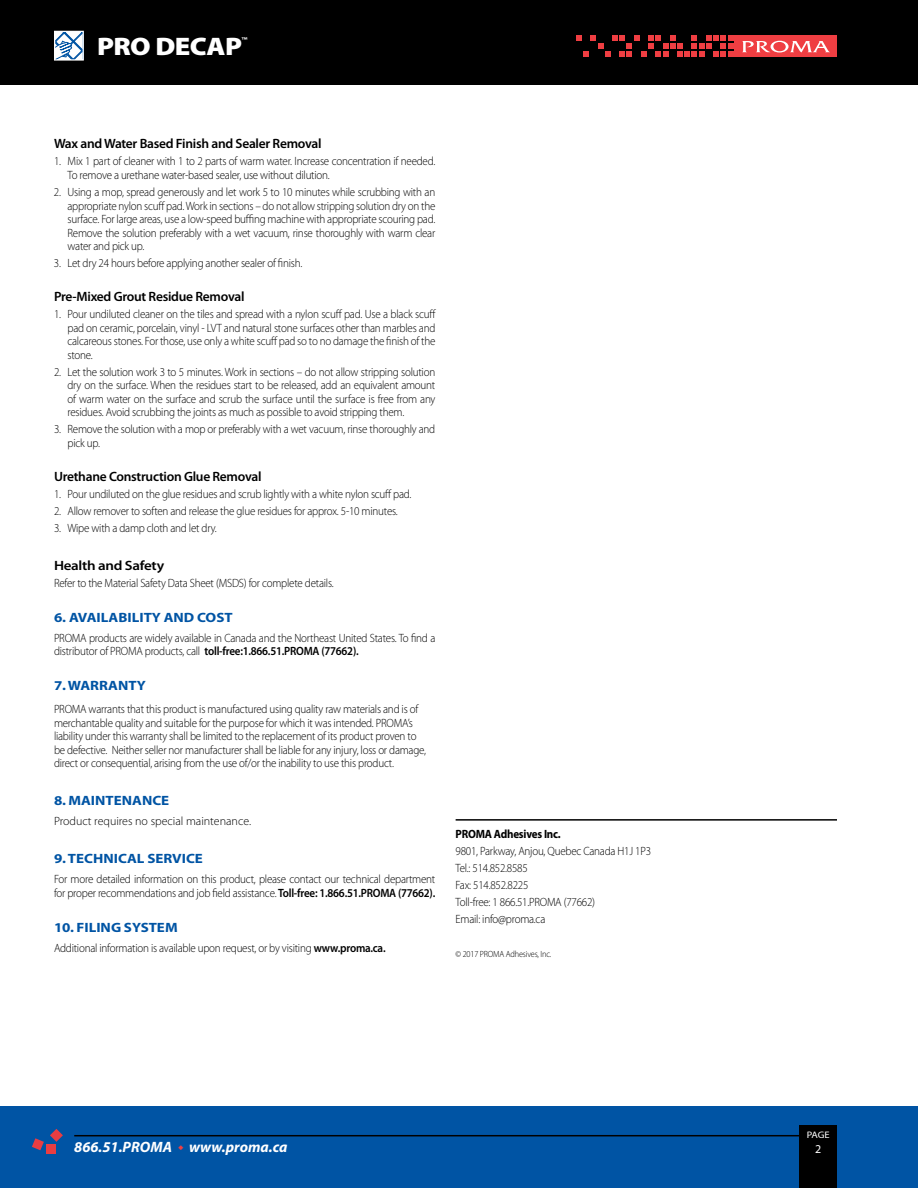
<style>
.page{position:relative;width:918px;height:1188px;background:#fff}
.page>*{position:absolute;margin:0;border:0;box-sizing:border-box;transform-origin:0 0}
.t1{font:900 25.35px "Myriad Pro";letter-spacing:-.02em;color:#fff;scale:1.11 1}
.t2{font:italic 700 15px "Myriad Pro";color:#fff}
.t3{font:600 13.5px "Myriad Pro";letter-spacing:-.02em;color:#000}
.t4{font:700 13.5px "Myriad Pro";color:#0054a4;scale:1.11 1}
.t5{font:600 13.5px "Myriad Pro";letter-spacing:-.02em;color:#000;scale:1.11 1}
.t6{font:300 12px/13.5px "Myriad Pro";letter-spacing:-.02em;color:#000;scale:.92 1}
.t7{font:300 12px "Myriad Pro";color:#000}
.t8{font:700 12px "Myriad Pro";letter-spacing:-.02em;color:#000;scale:.92 1}
.t9{font:12px "Myriad Pro";color:#fff}
.t10{font:9.45px "Myriad Pro";color:#fff;scale:1.11 1}
.t11{font:300 9px "Myriad Pro";letter-spacing:-.02em;color:#000;scale:.92 1}
.t12{font:600 8.4px "Myriad Pro";color:#fff;scale:1.11 1}
.s1{font-weight:600}
</style>
<div class="page">
<div style="left:0;top:0;width:918px;height:84px;background:#000"></div>
<div style="left:0;top:1107px;width:918px;height:81px;background:#0054a4"></div>
<div style="left:799px;top:1125px;width:38px;height:63px;background:#000"></div>
<hr style="left:74px;top:1135px;width:725px;height:1px;background:#000">
<svg style="left:56px;top:33px;width:26px;height:26px"></svg>
<div style="left:54px;top:31px;width:30px;height:30px;border:1px solid #fff"></div>
<div style="left:735px;top:35px;width:102px;height:22px;background:#ef3e42"></div>
<svg style="left:576px;top:35px;width:157px;height:22px"></svg>
<svg style="left:742px;top:41px;width:88px;height:12px"></svg>
<hr style="left:456px;top:819px;width:381px;height:2px;background:#000">
<div style="left:46px;top:1145px;width:9px;height:9px;background:#e93d42"></div>
<svg style="left:50px;top:1129px;width:13px;height:13px"></svg>
<svg style="left:32px;top:1138px;width:12px;height:12px"></svg>
<h1 class="t1" style="left:97px;top:30px;width:132px">PRO DECAP</h1>
<p class="t12" style="left:242px;top:36px;width:7px">™</p>
<p class="t3" style="left:54px;top:136px;width:269px">Wax and Water Based Finish and Sealer Removal</p>
<p class="t6" style="left:68px;top:155px;width:401px;text-indent:-14px">1. Mix 1 part of cleaner with 1 to 2 parts of warm water. Increase concentration if needed.<br>To remove a urethane water-based sealer, use without dilution.</p>
<p class="t6" style="left:68px;top:185px;width:401px;text-align:justify;text-indent:-14px">2. Using a mop, spread generously and let work 5 to 10 minutes while scrubbing with an appropriate nylon scuff pad. Work in sections – do not allow stripping solution dry on the surface. For large areas, use a low-speed buffing machine with appropriate scouring pad.<br>Remove the solution preferably with a wet vacuum, rinse thoroughly with warm clear water and pick up.</p>
<p class="t6" style="left:54px;top:257px;width:271px">3. Let dry 24 hours before applying another sealer of finish.</p>
<p class="t3" style="left:54px;top:289px;width:192px">Pre-Mixed Grout Residue Removal</p>
<p class="t6" style="left:68px;top:308px;width:402px;text-align:justify;text-indent:-14px">1. Pour undiluted cleaner on the tiles and spread with a nylon scuff pad. Use a black scuff pad on ceramic, porcelain, vinyl - LVT and natural stone surfaces other than marbles and calcareous stones. For those, use only a white scuff pad so to no damage the finish of the stone.</p>
<p class="t6" style="left:68px;top:365px;width:401px;text-align:justify;text-indent:-14px">2. Let the solution work 3 to 5 minutes. Work in sections – do not allow stripping solution dry on the surface. When the residues start to be released, add an equivalent amount of warm water on the surface and scrub the surface until the surface is free from any residues. Avoid scrubbing the joints as much as possible to avoid stripping them.</p>
<p class="t6" style="left:68px;top:423px;width:401px;text-indent:-14px">3. Remove the solution with a mop or preferably with a wet vacuum, rinse thoroughly and pick up.</p>
<p class="t3" style="left:54px;top:469px;width:209px">Urethane Construction Glue Removal</p>
<p class="t6" style="left:54px;top:488px;width:390px">1. Pour undiluted on the glue residues and scrub lightly with a white nylon scuff pad.</p>
<p class="t6" style="left:54px;top:505px;width:375px">2. Allow remover to soften and release the glue residues for approx. 5-10 minutes.</p>
<p class="t6" style="left:54px;top:522px;width:179px">3. Wipe with a damp cloth and let dry.</p>
<p class="t5" style="left:54px;top:558px;width:101px">Health and Safety</p>
<p class="t6" style="left:54px;top:576px;width:306px">Refer to the Material Safety Data Sheet (MSDS) for complete details.</p>
<p class="t4" style="left:54px;top:608px;width:162px">6. AVAILABILITY AND COST</p>
<p class="t6" style="left:54px;top:631px;width:416px">PROMA products are widely available in Canada and the Northeast United States. To find a distributor of PROMA products, call <span class="s1">toll-free:1.866.51.PROMA (77662).</span></p>
<p class="t4" style="left:54px;top:677px;width:84px">7. WARRANTY</p>
<p class="t6" style="left:54px;top:703px;width:406px">PROMA warrants that this product is manufactured using quality raw materials and is of merchantable quality and suitable for the purpose for which it was intended. PROMA’s liability under this warranty shall be limited to the replacement of its product proven to be defective. Neither seller nor manufacturer shall be liable for any injury, loss or damage, direct or consequential, arising from the use of/or the inability to use this product.</p>
<p class="t4" style="left:54px;top:792px;width:105px">8. MAINTENANCE</p>
<p class="t7" style="left:54px;top:815px;width:199px">Product requires no special maintenance.</p>
<p class="t4" style="left:54px;top:850px;width:136px">9. TECHNICAL SERVICE</p>
<p class="t6" style="left:54px;top:873px;width:416px">For more detailed information on this product, please contact our technical department for proper recommendations and job field assistance. <span class="s1">Toll-free: 1.866.51.PROMA (77662).</span></p>
<p class="t4" style="left:54px;top:918px;width:113px">10. FILING SYSTEM</p>
<p class="t6" style="left:54px;top:941px;width:362px">Additional information is available upon request, or by visiting <span class="s1">www.proma.ca.</span></p>
<p class="t8" style="left:456px;top:826px;width:116px">PROMA Adhesives Inc.</p>
<p class="t6" style="left:456px;top:842px;width:214px;line-height:17.1px">9801, Parkway, Anjou, Quebec Canada H1J 1P3<br>Tel.: 514.852.8585<br>Fax: 514.852.8225<br>Toll-free: 1 866.51.PROMA (77662)<br>Email: info@proma.ca</p>
<p class="t11" style="left:456px;top:949px;width:106px">© 2017 PROMA Adhesives, Inc.</p>
<p class="t2" style="left:74px;top:1137px;width:215px">866.51.PROMA www.proma.ca</p>
<p class="t10" style="left:807px;top:1129px;width:22px">PAGE</p>
<p class="t9" style="left:815px;top:1141px;width:8px">2</p>
</div>
